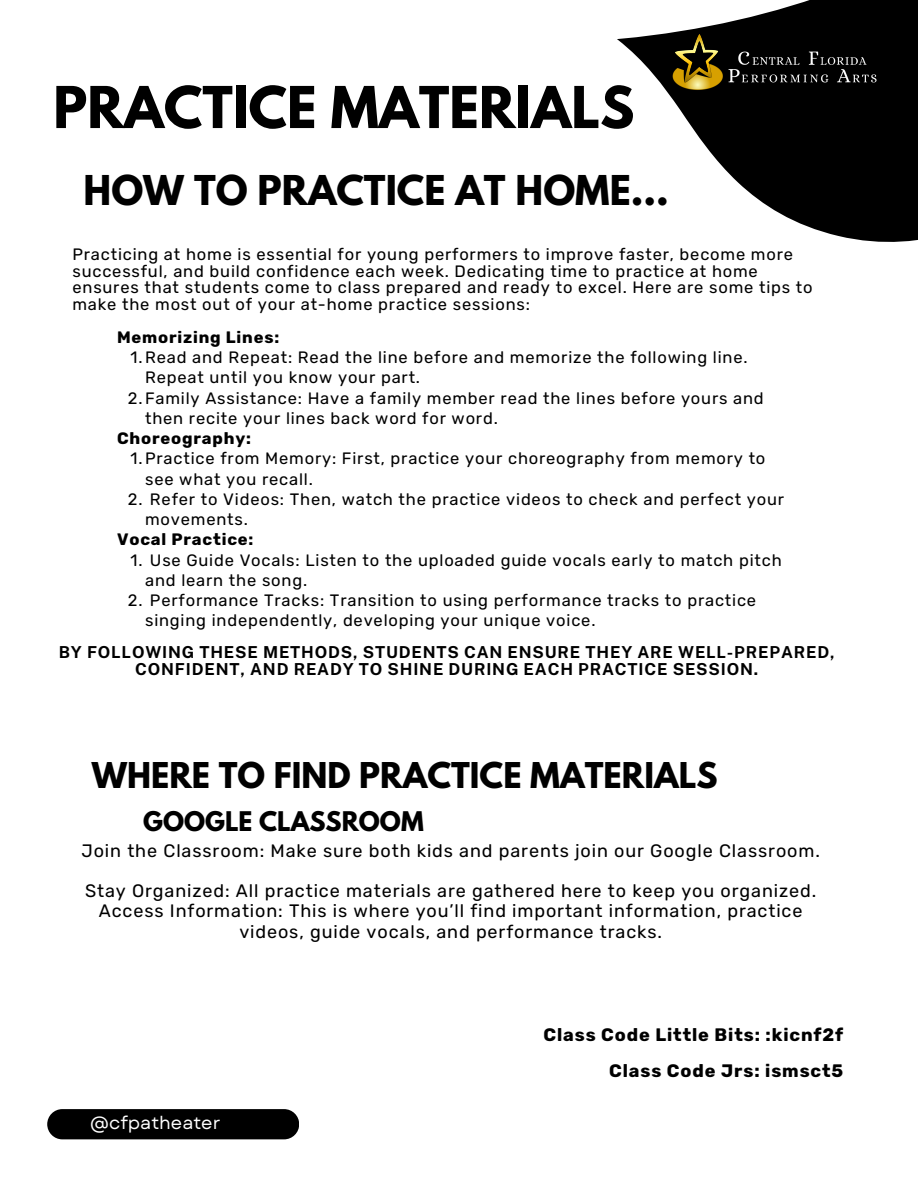
<style>
.page{position:relative;width:918px;height:1188px;background:#fff}
.page>*{position:absolute;margin:0;border:0;box-sizing:border-box;transform-origin:0 0}
.t1{font:700 51.15px "League Spartan";color:#000}
.t2{font:700 36.45px "League Spartan";color:#000}
.t3{font:700 31.5px "League Spartan";color:#000}
.t4{font:700 24px "League Spartan";color:#000}
.t5{font:18px/20.2px "Rubik";letter-spacing:.05em;color:#000;text-align:center}
.t6{font:700 18px "Rubik";letter-spacing:.05em;color:#000}
.t7{font:17.85px "Garet";color:#fff}
.t8{font:16.5px/20.2px "Rubik";letter-spacing:.05em;color:#000}
.t9{font:700 16.5px/16.8px "Public Sans";letter-spacing:.05em;color:#000;text-align:center}
.t10{font:700 16.5px "Rubik";letter-spacing:.05em;color:#000}
</style>
<div class="page">
<svg style="left:622px;top:43px;width:296px;height:199px;fill:#000"></svg>
<svg style="left:617px;top:0;width:301px;height:43px;fill:#000"></svg>
<div style="left:47px;top:1109px;width:252px;height:30px;background:#000;border-radius:15px"></div>
<img style="left:727px;top:45px;width:158px;height:44px">
<img style="left:668px;top:33px;width:59px;height:59px">
<p class="t1" style="left:53px;top:82px;width:583px">PRACTICE MATERIALS</p>
<p class="t2" style="left:84px;top:172px;width:587px">HOW TO PRACTICE AT HOME...</p>
<h6 class="t8" style="left:72px;top:246px;width:742px;line-height:16.8px">Practicing at home is essential for young performers to improve faster, become more successful, and build confidence each week. Dedicating time to practice at home ensures that students come to class prepared and ready to excel. Here are some tips to make the most out of your at-home practice sessions:</h6>
<p class="t10" style="left:117px;top:327px;width:164px">Memorizing Lines:</p>
<p class="t8" style="left:145px;top:347px;width:604px;text-indent:-15px">1.Read and Repeat: Read the line before and memorize the following line.<br>Repeat until you know your part.</p>
<h6 class="t8" style="left:145px;top:388px;width:620px;text-indent:-17px">2.Family Assistance: Have a family member read the lines before yours and then recite your lines back word for word.</h6>
<p class="t10" style="left:117px;top:429px;width:135px">Choreography:</p>
<p class="t8" style="left:145px;top:449px;width:622px;text-indent:-15px">1.Practice from Memory: First, practice your choreography from memory to see what you recall.</p>
<h6 class="t8" style="left:145px;top:489px;width:640px;text-indent:-17px">2. Refer to Videos: Then, watch the practice videos to check and perfect your movements.</h6>
<p class="t10" style="left:117px;top:530px;width:138px">Vocal Practice:</p>
<p class="t8" style="left:145px;top:550px;width:638px;text-indent:-15px">1. Use Guide Vocals: Listen to the uploaded guide vocals early to match pitch and learn the song.</p>
<h5 class="t8" style="left:145px;top:590px;width:613px;text-indent:-17px">2. Performance Tracks: Transition to using performance tracks to practice singing independently, developing your unique voice.</h5>
<h3 class="t9" style="left:59px;top:644px;width:777px">BY FOLLOWING THESE METHODS, STUDENTS CAN ENSURE THEY ARE WELL-PREPARED,<br>CONFIDENT, AND READY TO SHINE DURING EACH PRACTICE SESSION.</h3>
<h4 class="t3" style="left:92px;top:759px;width:627px">WHERE TO FIND PRACTICE MATERIALS</h4>
<h2 class="t4" style="left:143px;top:810px;width:282px">GOOGLE CLASSROOM</h2>
<p class="t5" style="left:81px;top:840px;width:740px">Join the Classroom: Make sure both kids and parents join our Google Classroom.</p>
<p class="t5" style="left:85px;top:881px;width:733px">Stay Organized: All practice materials are gathered here to keep you organized.</p>
<p class="t5" style="left:99px;top:901px;width:705px">Access Information: This is where you’ll find important information, practice videos, guide vocals, and performance tracks.</p>
<p class="t7" style="left:90px;top:1110px;width:132px">@cfpatheater</p>
<p class="t6" style="left:543px;top:1024px;width:301px">Class Code Little Bits: :kicnf2f</p>
<h1 class="t6" style="left:609px;top:1060px;width:236px">Class Code Jrs: ismsct5</h1>
</div>
